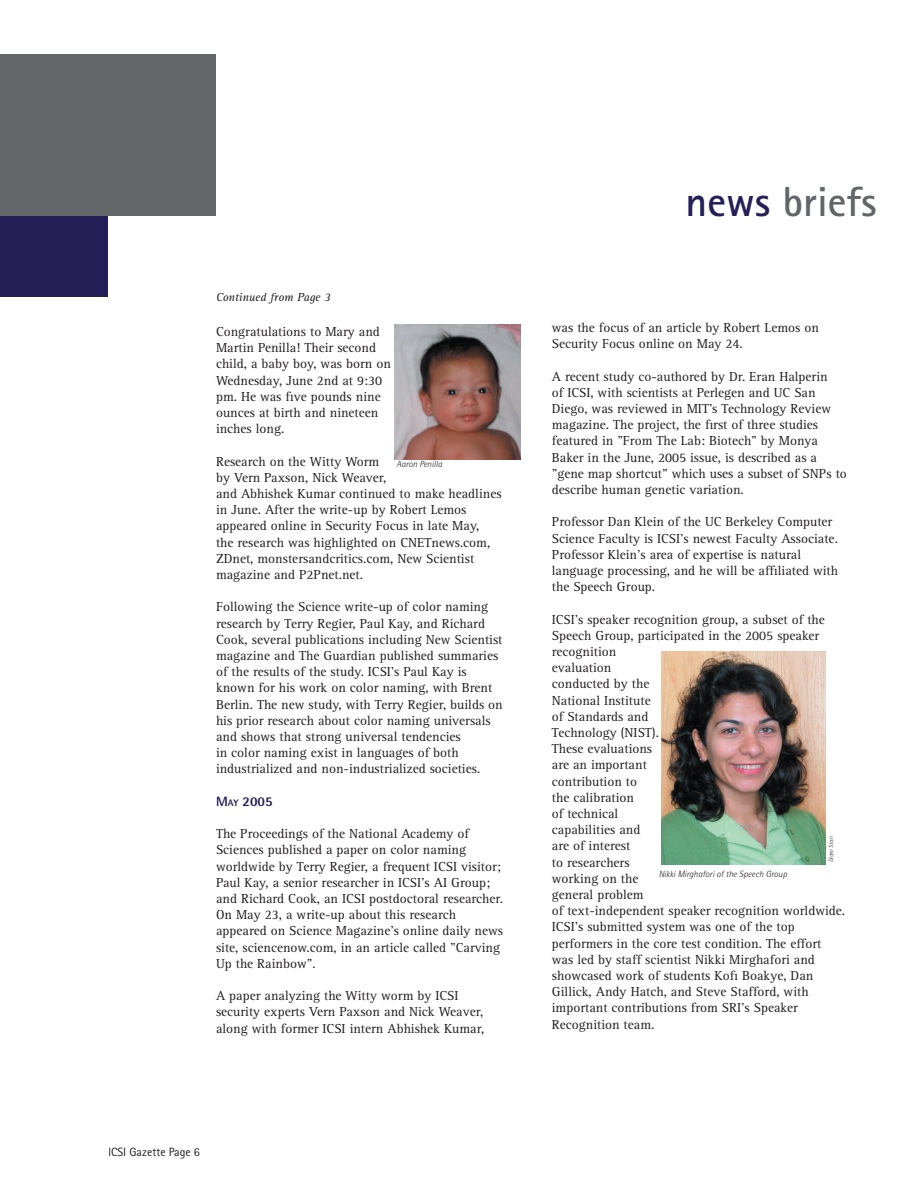
<style>
.page{position:relative;width:918px;height:1188px;background:#fff}
.page>*{position:absolute;margin:0;border:0;box-sizing:border-box;transform-origin:0 0}
.t1{font:700 42px "Rotis Sans Serif";color:#626669}
.t2{font:13.5px/16.2px "Rotis Serif";color:#231f20}
.t3{font:800 13.5px "Rotis Semi Sans";color:#241f57}
.t4{font:italic 12px "Rotis Serif";color:#231f20}
.t5{font:12px "Rotis Sans Serif";color:#231f20}
.t6{font:italic 300 9px "Rotis Semi Sans";color:#231f20}
.t7{font:italic 300 6px "Rotis Semi Sans";color:#231f20}
.s1{font-size:9.45px}
.s2{color:#241f57}
</style>
<div class="page">
<div style="left:0;top:54px;width:216px;height:162px;background:#626669"></div>
<div style="left:0;top:216px;width:108px;height:81px;background:#241f57"></div>
<img style="left:395px;top:324px;width:125px;height:136px">
<img style="left:662px;top:651px;width:164px;height:213px">
<p class="t4" style="left:216px;top:291px;width:116px">Continued from Page 3</p>
<p class="t2" style="left:216px;top:324px;width:176px">Congratulations to Mary and<br>Martin Penilla! Their second child, a baby boy, was born on<br>Wednesday, June 2nd at 9:30 pm. He was five pounds nine ounces at birth and nineteen inches long.</p>
<p class="t2" style="left:216px;top:453px;width:287px">Research on the Witty Worm<br>by Vern Paxson, Nick Weaver,<br>and Abhishek Kumar continued to make headlines in June. After the write-up by Robert Lemos appeared online in Security Focus in late May,<br>the research was highlighted on CNETnews.com, ZDnet, monstersandcritics.com, New Scientist magazine and P2Pnet.net.</p>
<p class="t2" style="left:216px;top:599px;width:288px">Following the Science write-up of color naming research by Terry Regier, Paul Kay, and Richard Cook, several publications including New Scientist magazine and The Guardian published summaries of the results of the study. ICSI's Paul Kay is known for his work on color naming, with Brent Berlin. The new study, with Terry Regier, builds on his prior research about color naming universals and shows that strong universal tendencies<br>in color naming exist in languages of both industrialized and non-industrialized societies.</p>
<p class="t3" style="left:216px;top:793px;width:58px">M<span class="s1">AY</span> 2005</p>
<p class="t2" style="left:216px;top:826px;width:289px">The Proceedings of the National Academy of Sciences published a paper on color naming worldwide by Terry Regier, a frequent ICSI visitor; Paul Kay, a senior researcher in ICSI's AI Group; and Richard Cook, an ICSI postdoctoral researcher.<br>On May 23, a write-up about this research appeared on Science Magazine's online daily news site, sciencenow.com, in an article called "Carving Up the Rainbow".</p>
<p class="t2" style="left:216px;top:988px;width:270px">A paper analyzing the Witty worm by ICSI security experts Vern Paxson and Nick Weaver, along with former ICSI intern Abhishek Kumar,</p>
<p class="t6" style="left:397px;top:458px;width:47px">Aaron Penilla</p>
<p class="t5" style="left:108px;top:1144px;width:93px">ICSI Gazette Page 6</p>
<h1 class="t1" style="left:686px;top:175px;width:193px"><span class="s2">news</span> briefs</h1>
<p class="t2" style="left:552px;top:320px;width:269px">was the focus of an article by Robert Lemos on<br>Security Focus online on May 24.</p>
<p class="t2" style="left:552px;top:368px;width:297px">A recent study co-authored by Dr. Eran Halperin<br>of ICSI, with scientists at Perlegen and UC San Diego, was reviewed in MIT's Technology Review magazine. The project, the first of three studies featured in "From The Lab: Biotech" by Monya Baker in the June, 2005 issue, is described as a "gene map shortcut" which uses a subset of SNPs to describe human genetic variation.</p>
<p class="t2" style="left:552px;top:514px;width:288px">Professor Dan Klein of the UC Berkeley Computer Science Faculty is ICSI's newest Faculty Associate.<br>Professor Klein's area of expertise is natural language processing, and he will be affiliated with the Speech Group.</p>
<p class="t2" style="left:552px;top:611px;width:295px">ICSI's speaker recognition group, a subset of the<br>Speech Group, participated in the 2005 speaker recognition<br>evaluation<br>conducted by the<br>National Institute<br>of Standards and<br>Technology (NIST).<br>These evaluations<br>are an important<br>contribution to<br>the calibration<br>of technical<br>capabilities and<br>are of interest<br>to researchers<br>working on the<br>general problem<br>of text-independent speaker recognition worldwide.<br>ICSI's submitted system was one of the top performers in the core test condition. The effort was led by staff scientist Nikki Mirghafori and showcased work of students Kofi Boakye, Dan<br>Gillick, Andy Hatch, and Steve Stafford, with important contributions from SRI's Speaker<br>Recognition team.</p>
<p class="t7" style="left:828px;top:862px;width:28px;rotate:-90deg">Diane Starr</p>
<p class="t6" style="left:659px;top:869px;width:130px">Nikki Mirghafori of the Speech Group</p>
</div>
